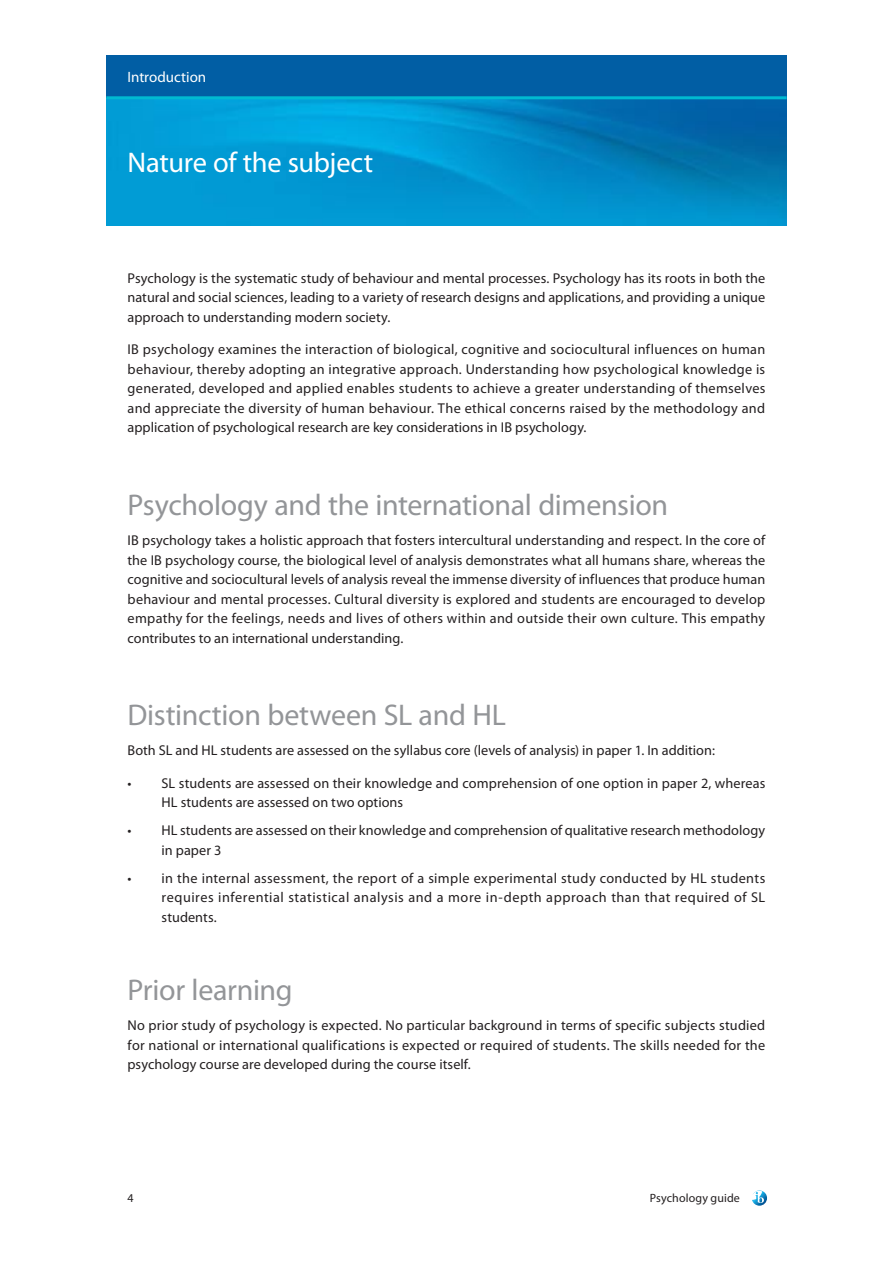
<style>
.page{position:relative;width:893px;height:1263px;background:#fff}
.page>*{position:absolute;margin:0;border:0;box-sizing:border-box;transform-origin:0 0}
.t1{font:30px "Myriad Pro";letter-spacing:-.01em;color:#939598}
.t2{font:28.5px "Myriad Pro";letter-spacing:-.01em;color:#fff}
.t3{font:15px "Myriad Pro";color:#fff}
.t4{font:14.25px/19.5px "Myriad Pro";letter-spacing:.005em;color:#231f20;text-align:justify}
.t5{font:12px "Myriad Pro";letter-spacing:.01em;color:#231f20}
</style>
<div class="page">
<svg style="left:752px;top:1190px;width:15px;height:16px"></svg>
<img style="left:106px;top:99px;width:681px;height:126px">
<div style="left:106px;top:55px;width:681px;height:43px;background:#015ea4"></div>
<hr style="left:106px;top:96px;width:681px;height:3px;background:#00bad1">
<p class="t3" style="left:128px;top:67px;width:80px">Introduction</p>
<h2 class="t2" style="left:128px;top:145px;width:247px">Nature of the subject</h2>
<p class="t4" style="left:128px;top:268px;width:639px">Psychology is the systematic study of behaviour and mental processes. Psychology has its roots in both the natural and social sciences, leading to a variety of research designs and applications, and providing a unique approach to understanding modern society.</p>
<p class="t4" style="left:128px;top:339px;width:639px">IB psychology examines the interaction of biological, cognitive and sociocultural influences on human behaviour, thereby adopting an integrative approach. Understanding how psychological knowledge is generated, developed and applied enables students to achieve a greater understanding of themselves and appreciate the diversity of human behaviour. The ethical concerns raised by the methodology and application of psychological research are key considerations in IB psychology.</p>
<h1 class="t1" style="left:128px;top:486px;width:542px">Psychology and the international dimension</h1>
<p class="t4" style="left:128px;top:530px;width:639px">IB psychology takes a holistic approach that fosters intercultural understanding and respect. In the core of the IB psychology course, the biological level of analysis demonstrates what all humans share, whereas the cognitive and sociocultural levels of analysis reveal the immense diversity of influences that produce human behaviour and mental processes. Cultural diversity is explored and students are encouraged to develop empathy for the feelings, needs and lives of others within and outside their own culture. This empathy contributes to an international understanding.</p>
<h1 class="t1" style="left:128px;top:697px;width:380px">Distinction between SL and HL</h1>
<p class="t4" style="left:128px;top:741px;width:589px">Both SL and HL students are assessed on the syllabus core (levels of analysis) in paper 1. In addition:</p>
<p class="t4" style="left:162px;top:773px;width:605px;text-indent:-34px">• SL students are assessed on their knowledge and comprehension of one option in paper 2, whereas<br>HL students are assessed on two options</p>
<p class="t4" style="left:162px;top:820px;width:605px;text-indent:-34px">• HL students are assessed on their knowledge and comprehension of qualitative research methodology in paper 3</p>
<p class="t4" style="left:162px;top:868px;width:605px;text-indent:-34px">• in the internal assessment, the report of a simple experimental study conducted by HL students requires inferential statistical analysis and a more in‑depth approach than that required of SL students.</p>
<h1 class="t1" style="left:128px;top:972px;width:167px">Prior learning</h1>
<p class="t4" style="left:128px;top:1016px;width:639px">No prior study of psychology is expected. No particular background in terms of specific subjects studied for national or international qualifications is expected or required of students. The skills needed for the psychology course are developed during the course itself.</p>
<p class="t5" style="left:128px;top:1190px;width:8px">4</p>
<p class="t5" style="left:650px;top:1190px;width:92px">Psychology guide</p>
</div>
